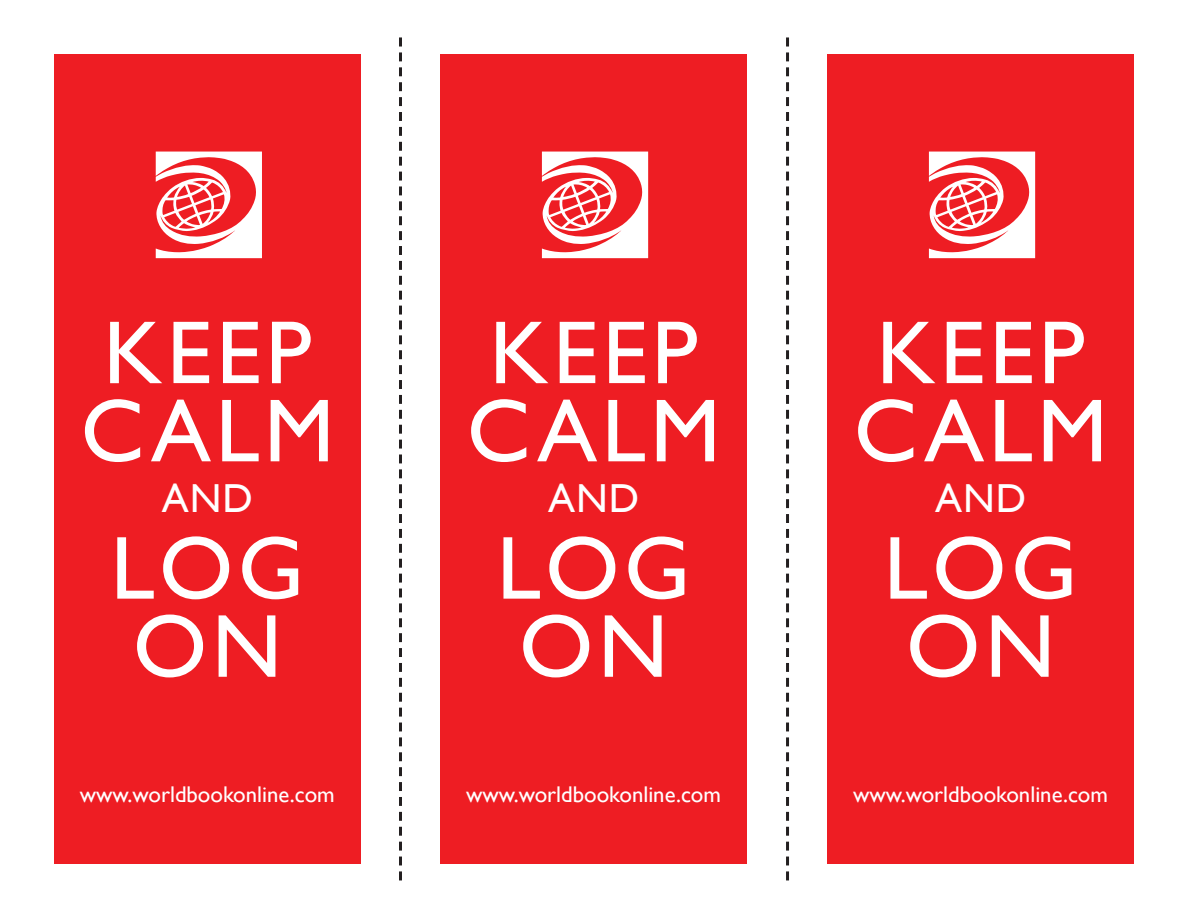
<style>
.page{position:relative;width:1188px;height:918px;background:#fff}
.page>*{position:absolute;margin:0;border:0;box-sizing:border-box;transform-origin:0 0}
.t1{font:90px/78.2px "Gill Sans";letter-spacing:.05em;color:#fff}
.t2{font:40.5px "Gill Sans";letter-spacing:.025em;color:#fff}
.t3{font:22.8px "Gill Sans";color:#fff}
</style>
<div class="page">
<svg style="left:399px;top:37px;width:3px;height:843px"></svg>
<svg style="left:786px;top:37px;width:3px;height:843px"></svg>
<div style="left:54px;top:54px;width:307px;height:810px;background:#ee1d23"></div>
<svg style="left:156px;top:152px;width:106px;height:106px"></svg>
<div style="left:440px;top:54px;width:307px;height:810px;background:#ee1d23"></div>
<svg style="left:542px;top:152px;width:106px;height:106px"></svg>
<div style="left:827px;top:54px;width:307px;height:810px;background:#ee1d23"></div>
<svg style="left:929px;top:152px;width:106px;height:106px"></svg>
<h1 class="t1" style="left:81px;top:313px;width:255px">Keep<br>Calm</h1>
<h2 class="t2" style="left:162px;top:474px;width:92px">and</h2>
<h1 class="t1" style="left:111px;top:529px;width:195px">log on</h1>
<p class="t3" style="left:80px;top:781px;width:256px">www.worldbookonline.com</p>
<h1 class="t1" style="left:467px;top:313px;width:255px">Keep<br>Calm</h1>
<h2 class="t2" style="left:548px;top:474px;width:92px">and</h2>
<h1 class="t1" style="left:497px;top:529px;width:195px">log on</h1>
<p class="t3" style="left:466px;top:781px;width:256px">www.worldbookonline.com</p>
<h1 class="t1" style="left:854px;top:313px;width:255px">Keep<br>Calm</h1>
<h2 class="t2" style="left:935px;top:474px;width:92px">and</h2>
<h1 class="t1" style="left:884px;top:529px;width:195px">log on</h1>
<p class="t3" style="left:853px;top:781px;width:256px">www.worldbookonline.com</p>
</div>
